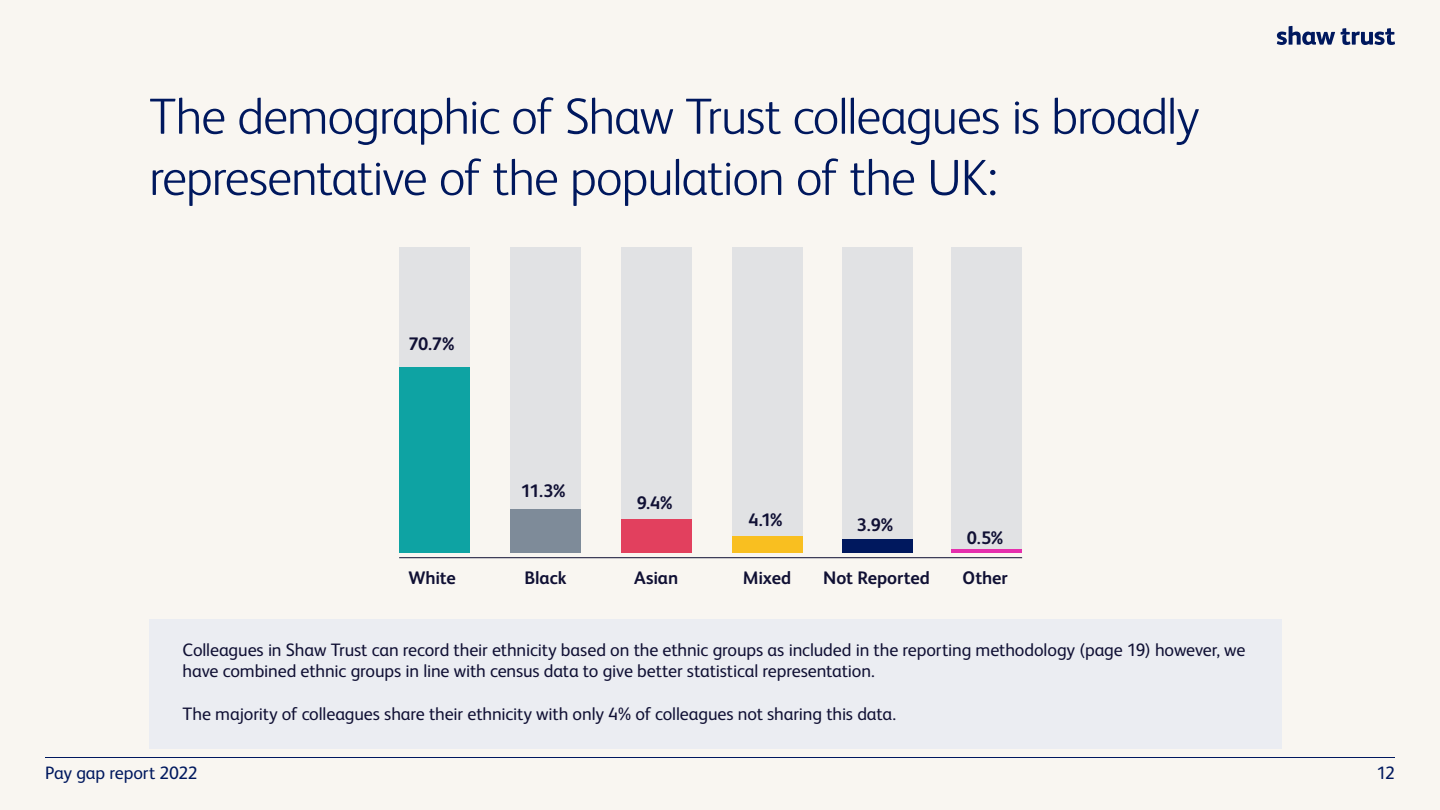
<style>
.page{position:relative;width:1440px;height:810px;background:#f9f6f1}
.page>*{position:absolute;margin:0;border:0;box-sizing:border-box;transform-origin:0 0}
.Paragraph_Style_1{font:300 51px/61.2px "FS Albert";letter-spacing:-.02em;color:#00185e}
.bullet{font:700 18.15px "FS Albert";letter-spacing:-.005em;color:#101034}
.bullet-2{font:18px/21.6px "FS Albert Pro";letter-spacing:-.01em;color:#101034}
.t1{font:18px "FS Albert Pro";letter-spacing:-.015em;color:#00185e}
</style>
<div class="page">
<div style="left:149px;top:619px;width:1133px;height:129px;background:#ebedf2"></div>
<div style="left:399px;top:247px;width:71px;height:306px;background:#e1e2e4"></div>
<hr style="left:399px;top:557px;width:623px;height:1px;background:#111234">
<div style="left:510px;top:247px;width:70px;height:306px;background:#e1e2e4"></div>
<div style="left:621px;top:247px;width:70px;height:306px;background:#e1e2e4"></div>
<div style="left:732px;top:247px;width:70px;height:306px;background:#e1e2e4"></div>
<div style="left:842px;top:247px;width:70px;height:306px;background:#e1e2e4"></div>
<div style="left:952px;top:247px;width:70px;height:306px;background:#e1e2e4"></div>
<div style="left:399px;top:367px;width:71px;height:186px;background:#0ea3a3"></div>
<div style="left:510px;top:509px;width:70px;height:44px;background:#7e8b99"></div>
<div style="left:621px;top:519px;width:70px;height:34px;background:#e2405e"></div>
<div style="left:732px;top:536px;width:70px;height:17px;background:#f9bf20"></div>
<div style="left:842px;top:539px;width:70px;height:14px;background:#00185e"></div>
<hr style="left:952px;top:549px;width:70px;height:4px;background:#e52ead">
<svg style="left:1277px;top:26px;width:58px;height:19px"></svg>
<svg style="left:1341px;top:28px;width:54px;height:17px"></svg>
<hr style="left:45px;top:757px;width:1350px;height:1px;background:#00185e">
<p class="Paragraph_Style_1" style="left:149px;top:83px;width:1052px">The demographic of Shaw Trust colleagues is broadly representative of the population of the UK:</p>
<p class="bullet" style="left:408px;top:331px;width:48px">70.7%</p>
<p class="bullet" style="left:408px;top:565px;width:49px">White</p>
<p class="bullet" style="left:521px;top:478px;width:46px">11.3%</p>
<p class="bullet" style="left:637px;top:490px;width:37px">9.4%</p>
<p class="bullet" style="left:748px;top:508px;width:36px">4.1%</p>
<p class="bullet" style="left:857px;top:512px;width:38px">3.9%</p>
<p class="bullet" style="left:967px;top:526px;width:38px">0.5%</p>
<p class="bullet" style="left:524px;top:565px;width:44px">Black</p>
<p class="bullet" style="left:634px;top:565px;width:46px">Asian</p>
<p class="bullet" style="left:743px;top:565px;width:50px">Mixed</p>
<p class="bullet" style="left:823px;top:565px;width:108px">Not Reported</p>
<p class="bullet" style="left:963px;top:565px;width:47px">Other</p>
<p class="bullet-2" style="left:183px;top:637px;width:1064px">Colleagues in Shaw Trust can record their ethnicity based on the ethnic groups as included in the reporting methodology (page 19) however, we have combined ethnic groups in line with census data to give better statistical representation.</p>
<p class="bullet-2" style="left:183px;top:702px;width:715px">The majority of colleagues share their ethnicity with only 4% of colleagues not sharing this data.</p>
<p class="t1" style="left:45px;top:760px;width:154px">Pay gap report 2022</p>
<p class="t1" style="left:1377px;top:760px;width:20px">12</p>
</div>
